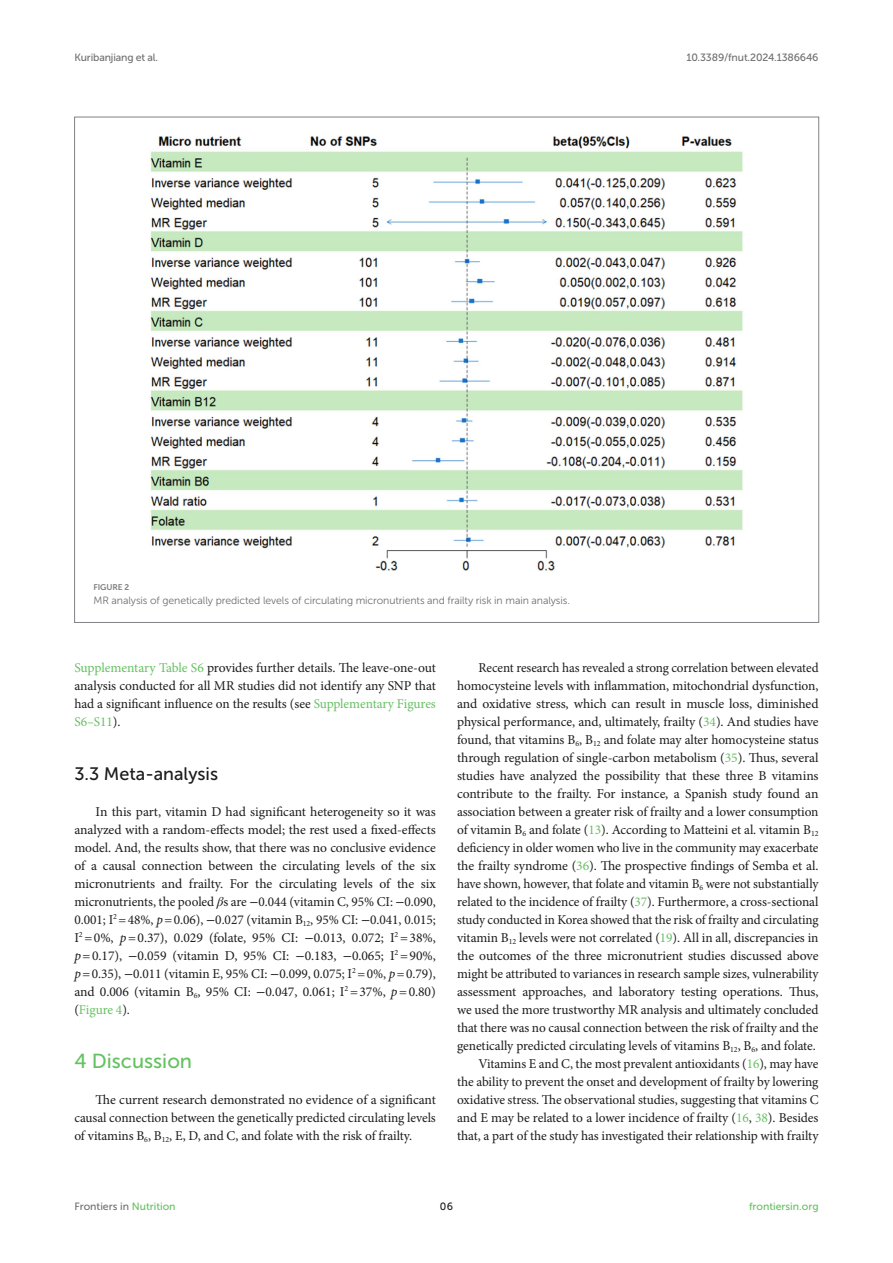
<style>
.page{position:relative;width:893px;height:1263px;background:#fff}
.page>*{position:absolute;margin:0;border:0;box-sizing:border-box;transform-origin:0 0}
.HEAD_1{font:20.25px "Museo Sans 500";color:#65c161}
.HEAD_2{font:18px "Museo Sans 500";color:#1b1c1b}
.TEXT{font:13.5px/18px "Minion Pro";letter-spacing:-.005em;color:#1b1c1b;text-align:justify}
.TEXT_FLUSH{font:13.5px/18px "Minion Pro";letter-spacing:-.005em;color:#1b1c1b;text-align:justify}
.FIG_LEG{font:10.5px "Museo Sans 300";letter-spacing:-.01em;color:#706f70}
.t1{font:10.5px "Museo Sans 500";letter-spacing:-.015em;color:#706f70}
.t2{font:10.5px "Museo Sans 500";color:#65c161}
.t3{font:10.5px "Museo Sans 500";color:#1b1c1b}
.FIG_HD{font:8.25px "Museo Sans 700";letter-spacing:-.01em;color:#7e7f7f}
.s1{color:#65c161}
.s2{font-family:"STIX General";font-style:italic}
.s3{font-family:"STIX General"}
.s4{font-style:italic}
</style>
<div class="page">
<img style="left:150px;top:136px;width:593px;height:435px">
<p class="t1" style="left:74px;top:51px;width:85px">Kuribanjiang et al.</p>
<p class="t1" style="left:686px;top:51px;width:134px">10.3389/fnut.2024.1386646</p>
<p class="FIG_HD" style="left:94px;top:583px;width:37px">FIGURE 2</p>
<p class="FIG_LEG" style="left:94px;top:594px;width:478px">MR analysis of genetically predicted levels of circulating micronutrients and frailty risk in main analysis.</p>
<p class="TEXT" style="left:74px;top:659px;width:363px"><span class="s1">Supplementary Table S6</span> provides further details. The leave-one-out analysis conducted for all MR studies did not identify any SNP that had a significant influence on the results (see <span class="s1">Supplementary Figures S6–S11</span>).</p>
<p class="HEAD_2" style="left:74px;top:764px;width:145px">3.3 Meta-analysis</p>
<p class="TEXT_FLUSH" style="left:74px;top:803px;width:363px;text-indent:21px">In this part, vitamin D had significant heterogeneity so it was analyzed with a random-effects model; the rest used a fixed-effects model. And, the results show, that there was no conclusive evidence of a causal connection between the circulating levels of the six micronutrients and frailty. For the circulating levels of the six micronutrients, the pooled <span class="s2">β</span>s are <span class="s3">−</span>0.044 (vitamin C, 95% CI: <span class="s3">−</span>0.090, 0.001; I<sup>2</sup> =48%, <span class="s4">p</span>=0.06), <span class="s3">−</span>0.027 (vitamin B<sub>12</sub>, 95% CI: <span class="s3">−</span>0.041, 0.015; I<sup>2</sup> =0%, <span class="s4">p</span>=0.37), 0.029 (folate, 95% CI: <span class="s3">−</span>0.013, 0.072; I<sup>2</sup> =38%, <span class="s4">p</span>=0.17), <span class="s3">−</span>0.059 (vitamin D, 95% CI: <span class="s3">−</span>0.183, <span class="s3">−</span>0.065; I<sup>2</sup> =90%, <span class="s4">p</span>=0.35), <span class="s3">−</span>0.011 (vitamin E, 95% CI: <span class="s3">−</span>0.099, 0.075; I<sup>2</sup> =0%, <span class="s4">p</span>=0.79), and 0.006 (vitamin B<sub>6</sub>, 95% CI: <span class="s3">−</span>0.047, 0.061; I<sup>2</sup> =37%, <span class="s4">p</span>=0.80) (<span class="s1">Figure 4</span>).</p>
<p class="HEAD_1" style="left:74px;top:1050px;width:119px">4 Discussion</p>
<p class="TEXT_FLUSH" style="left:74px;top:1091px;width:363px;text-indent:21px">The current research demonstrated no evidence of a significant causal connection between the genetically predicted circulating levels of vitamins B<sub>6</sub>, B<sub>12</sub>, E, D, and C, and folate with the risk of frailty.</p>
<p class="TEXT" style="left:457px;top:659px;width:363px;text-indent:21px">Recent research has revealed a strong correlation between elevated homocysteine levels with inflammation, mitochondrial dysfunction, and oxidative stress, which can result in muscle loss, diminished physical performance, and, ultimately, frailty (<span class="s1">34</span>). And studies have found, that vitamins B<sub>6</sub>, B<sub>12</sub> and folate may alter homocysteine status through regulation of single-carbon metabolism (<span class="s1">35</span>). Thus, several studies have analyzed the possibility that these three B vitamins contribute to the frailty. For instance, a Spanish study found an association between a greater risk of frailty and a lower consumption of vitamin B<sub>6</sub> and folate (<span class="s1">13</span>). According to Matteini et al. vitamin B<sub>12 </sub>deficiency in older women who live in the community may exacerbate the frailty syndrome (<span class="s1">36</span>). The prospective findings of Semba et al. have shown, however, that folate and vitamin B<sub>6</sub> were not substantially related to the incidence of frailty (<span class="s1">37</span>). Furthermore, a cross-sectional study conducted in Korea showed that the risk of frailty and circulating vitamin B<sub>12</sub> levels were not correlated (<span class="s1">19</span>). All in all, discrepancies in the outcomes of the three micronutrient studies discussed above might be attributed to variances in research sample sizes, vulnerability assessment approaches, and laboratory testing operations. Thus, we used the more trustworthy MR analysis and ultimately concluded that there was no causal connection between the risk of frailty and the genetically predicted circulating levels of vitamins B<sub>12</sub>, B<sub>6</sub>, and folate.</p>
<p class="TEXT" style="left:457px;top:1055px;width:363px;text-indent:21px">Vitamins E and C, the most prevalent antioxidants (<span class="s1">16</span>), may have the ability to prevent the onset and development of frailty by lowering oxidative stress. The observational studies, suggesting that vitamins C and E may be related to a lower incidence of frailty (<span class="s1">16</span>, <span class="s1">38</span>). Besides that, a part of the study has investigated their relationship with frailty</p>
<p class="t1" style="left:74px;top:1200px;width:103px">Frontiers in <span class="s1">Nutrition</span></p>
<p class="t3" style="left:440px;top:1200px;width:15px">06</p>
<p class="t2" style="left:749px;top:1200px;width:71px">frontiersin.org</p>
</div>
